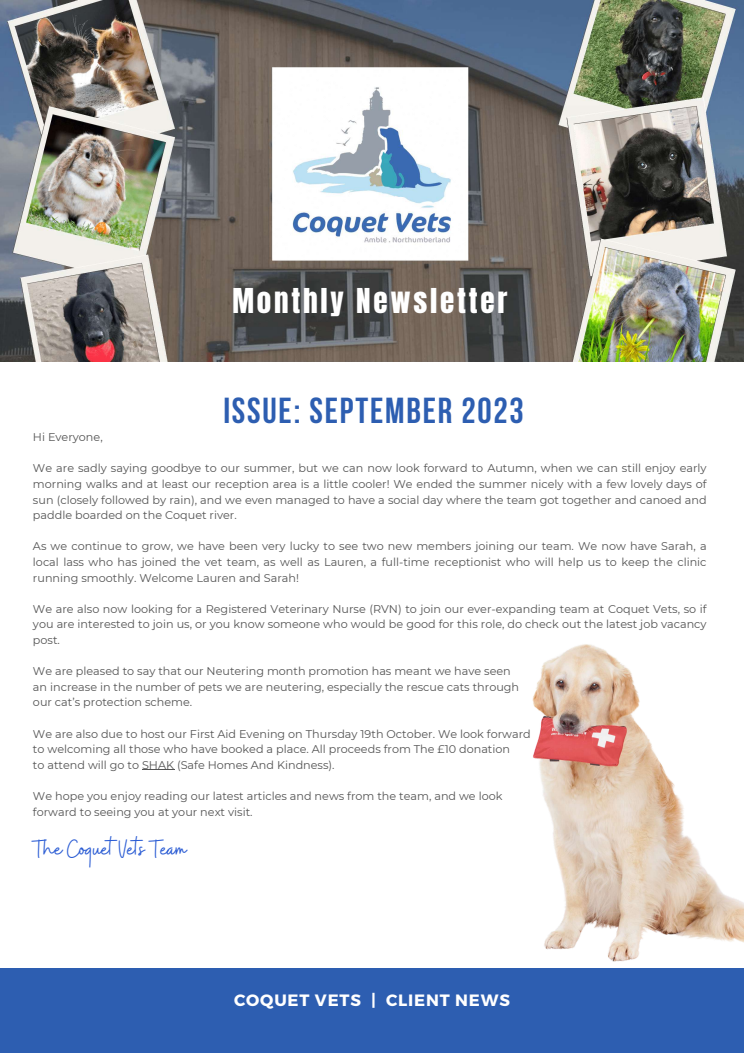
<style>
.page{position:relative;width:744px;height:1053px;background:#fff}
.page>*{position:absolute;margin:0;border:0;box-sizing:border-box;transform-origin:0 0}
.t1{font:700 36px "Bebas Neue";letter-spacing:.05em;color:#2d5eb1}
.t2{font:29.12px "Anton";letter-spacing:.095em;color:#fff}
.t3{font:26px "Buffalo";color:#2c5dd4}
.t4{font:700 16.4px "Montserrat";letter-spacing:.05em;color:#fff}
.t5{font:11.2px/15.6px "Montserrat";color:#545454;text-align:justify}
</style>
<div class="page">
<img style="left:0;top:0;width:744px;height:362px">
<div style="left:0;top:951px;width:744px;height:101px;background:#2d5eb1"></div>
<div style="left:0;top:369px;width:744px;height:598px;background:#fff"></div>
<hr style="left:142px;top:769px;width:32px;height:1px;background:#545454">
<img style="left:532px;top:644px;width:212px;height:318px">
<h2 class="t2" style="left:232px;top:280px;width:277px">Monthly Newsletter</h2>
<h1 class="t1" style="left:223px;top:396px;width:302px">ISSUE: SEPTEMBER 2023</h1>
<p class="t5" style="left:33px;top:429px;width:71px">Hi Everyone,</p>
<p class="t5" style="left:33px;top:460px;width:675px">We are sadly saying goodbye to our summer, but we can now look forward to Autumn, when we can still enjoy early morning walks and at least our reception area is a little cooler! We ended the summer nicely with a few lovely days of sun (closely followed by rain), and we even managed to have a social day where the team got together and canoed and paddle boarded on the Coquet river.</p>
<p class="t5" style="left:33px;top:538px;width:675px">As we continue to grow, we have been very lucky to see two new members joining our team. We now have Sarah, a local lass who has joined the vet team, as well as Lauren, a full-time receptionist who will help us to keep the clinic running smoothly. Welcome Lauren and Sarah!</p>
<p class="t5" style="left:33px;top:601px;width:675px">We are also now looking for a Registered Veterinary Nurse (RVN) to join our ever-expanding team at Coquet Vets, so if you are interested to join us, or you know someone who would be good for this role, do check out the latest job vacancy post.</p>
<p class="t5" style="left:33px;top:663px;width:488px;text-align:left">We are pleased to say that our Neutering month promotion has meant we have seen an increase in the number of pets we are neutering, especially the rescue cats through our cat’s protection scheme.</p>
<p class="t5" style="left:33px;top:725px;width:499px;text-align:left">We are also due to host our First Aid Evening on Thursday 19th October. We look forward to welcoming all those who have booked a place. All proceeds from The £10 donation<br>to attend will go to SHAK (Safe Homes And Kindness).</p>
<p class="t5" style="left:33px;top:788px;width:471px">We hope you enjoy reading our latest articles and news from the team, and we look forward to seeing you at your next visit.</p>
<h3 class="t3" style="left:33px;top:831px;width:155px">The Coquet Vets Team</h3>
<h3 class="t4" style="left:234px;top:989px;width:277px">COQUET VETS | CLIENT NEWS</h3>
</div>
